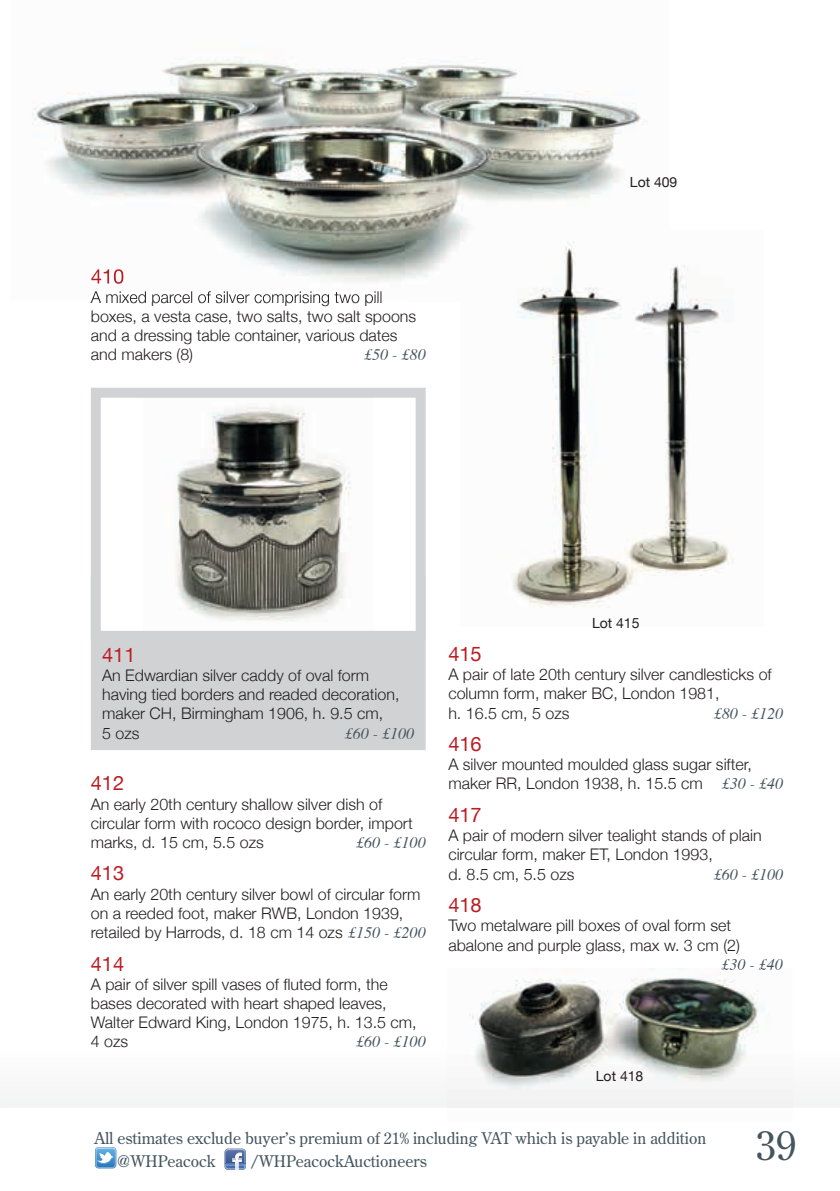
<style>
.page{position:relative;width:840px;height:1191px;background:#fff}
.page>*{position:absolute;margin:0;border:0;box-sizing:border-box;transform-origin:0 0}
.t1{font:40px "Century Old Style Std";color:#45555f}
.t2{font:20px "Helvetica Neue";color:#bb1d22}
.t3{font:300 16px/19.2px "Helvetica Neue";color:#231f20}
.t4{font:16px/23.6px "Century Old Style Std";color:#45555f}
.t5{font:italic 16px "Times";color:#45555f}
.t6{font:14px "Helvetica Neue";color:#231f20}
.s1{font-family:"Times";font-weight:400;font-style:italic;color:#45555f}
</style>
<div class="page">
<div style="left:2px;top:1089px;width:837px;height:18px;background:#f4f5f5"></div>
<hr style="left:0;top:1044px;width:2px;height:63px;background:#f9f9f9">
<svg style="left:95px;top:1147px;width:21px;height:21px"></svg>
<svg style="left:224px;top:1148px;width:22px;height:22px"></svg>
<img style="left:225px;top:1149px;width:20px;height:4px">
<div style="left:91px;top:641px;width:334px;height:109px;background:#d1d2d4"></div>
<img style="left:642px;top:265px;width:91px;height:311px">
<img style="left:512px;top:301px;width:130px;height:307px">
<img style="left:32px;top:57px;width:373px;height:225px">
<img style="left:405px;top:61px;width:236px;height:180px">
<img style="left:405px;top:241px;width:55px;height:37px">
<img style="left:91px;top:269px;width:32px;height:15px">
<img style="left:91px;top:291px;width:291px;height:10px">
<img style="left:460px;top:231px;width:209px;height:70px">
<svg style="left:91px;top:388px;width:334px;height:253px"></svg>
<img style="left:447px;top:968px;width:344px;height:140px">
<img style="left:447px;top:1044px;width:344px;height:63px">
<img style="left:721px;top:968px;width:61px;height:2px">
<p class="t3" style="left:91px;top:287px;width:327px">A mixed parcel of silver comprising two pill boxes, a vesta case, two salts, two salt spoons and a dressing table container, various dates and makers (8)</p>
<p class="t5" style="left:364px;top:341px;width:63px">£50 - £80</p>
<p class="t6" style="left:629px;top:173px;width:49px">Lot 409</p>
<p class="t2" style="left:102px;top:642px;width:35px">411</p>
<p class="t3" style="left:102px;top:665px;width:299px">An Edwardian silver caddy of oval form having tied borders and readed decoration, maker CH, Birmingham 1906, h. 9.5 cm,<br>5 ozs</p>
<p class="t5" style="left:345px;top:719px;width:71px">£60 - £100</p>
<p class="t2" style="left:91px;top:771px;width:35px">412</p>
<p class="t3" style="left:91px;top:794px;width:323px">An early 20th century shallow silver dish of circular form with rococo design border, import marks, d. 15 cm, 5.5 ozs</p>
<p class="t5" style="left:356px;top:828px;width:71px">£60 - £100</p>
<p class="t2" style="left:91px;top:861px;width:35px">413</p>
<p class="t3" style="left:91px;top:884px;width:336px">An early 20th century silver bowl of circular form on a reeded foot, maker RWB, London 1939, retailed by Harrods, d. 18 cm 14 ozs <span class="s1">£150 - £200</span></p>
<p class="t2" style="left:91px;top:951px;width:35px">414</p>
<p class="t3" style="left:91px;top:974px;width:327px">A pair of silver spill vases of fluted form, the bases decorated with heart shaped leaves, Walter Edward King, London 1975, h. 13.5 cm, 4 ozs</p>
<p class="t5" style="left:356px;top:1028px;width:71px">£60 - £100</p>
<p class="t6" style="left:591px;top:615px;width:49px">Lot 415</p>
<p class="t2" style="left:448px;top:642px;width:35px">415</p>
<p class="t3" style="left:448px;top:664px;width:325px">A pair of late 20th century silver candlesticks of column form, maker BC, London 1981,<br>h. 16.5 cm, 5 ozs</p>
<p class="t5" style="left:713px;top:699px;width:71px">£80 - £120</p>
<p class="t2" style="left:448px;top:732px;width:35px">416</p>
<p class="t3" style="left:448px;top:754px;width:336px">A silver mounted moulded glass sugar sifter, maker RR, London 1938, h. 15.5 cm <span class="s1">£30 - £40</span></p>
<p class="t2" style="left:448px;top:803px;width:35px">417</p>
<p class="t3" style="left:448px;top:825px;width:314px">A pair of modern silver tealight stands of plain circular form, maker ET, London 1993,<br>d. 8.5 cm, 5.5 ozs</p>
<p class="t5" style="left:713px;top:860px;width:71px">£60 - £100</p>
<p class="t2" style="left:448px;top:893px;width:35px">418</p>
<p class="t3" style="left:448px;top:915px;width:293px">Two metalware pill boxes of oval form set abalone and purple glass, max w. 3 cm (2)</p>
<p class="t5" style="left:721px;top:950px;width:63px">£30 - £40</p>
<p class="t6" style="left:595px;top:1068px;width:49px">Lot 418</p>
<p class="t4" style="left:117px;top:1125px;width:590px;text-indent:-22px">All estimates exclude buyer’s premium of 21% including VAT which is payable in addition @WHPeacock</p>
<p class="t4" style="left:250px;top:1149px;width:178px">/WHPeacockAuctioneers</p>
<h1 class="t1" style="left:755px;top:1119px;width:41px">39</h1>
</div>
